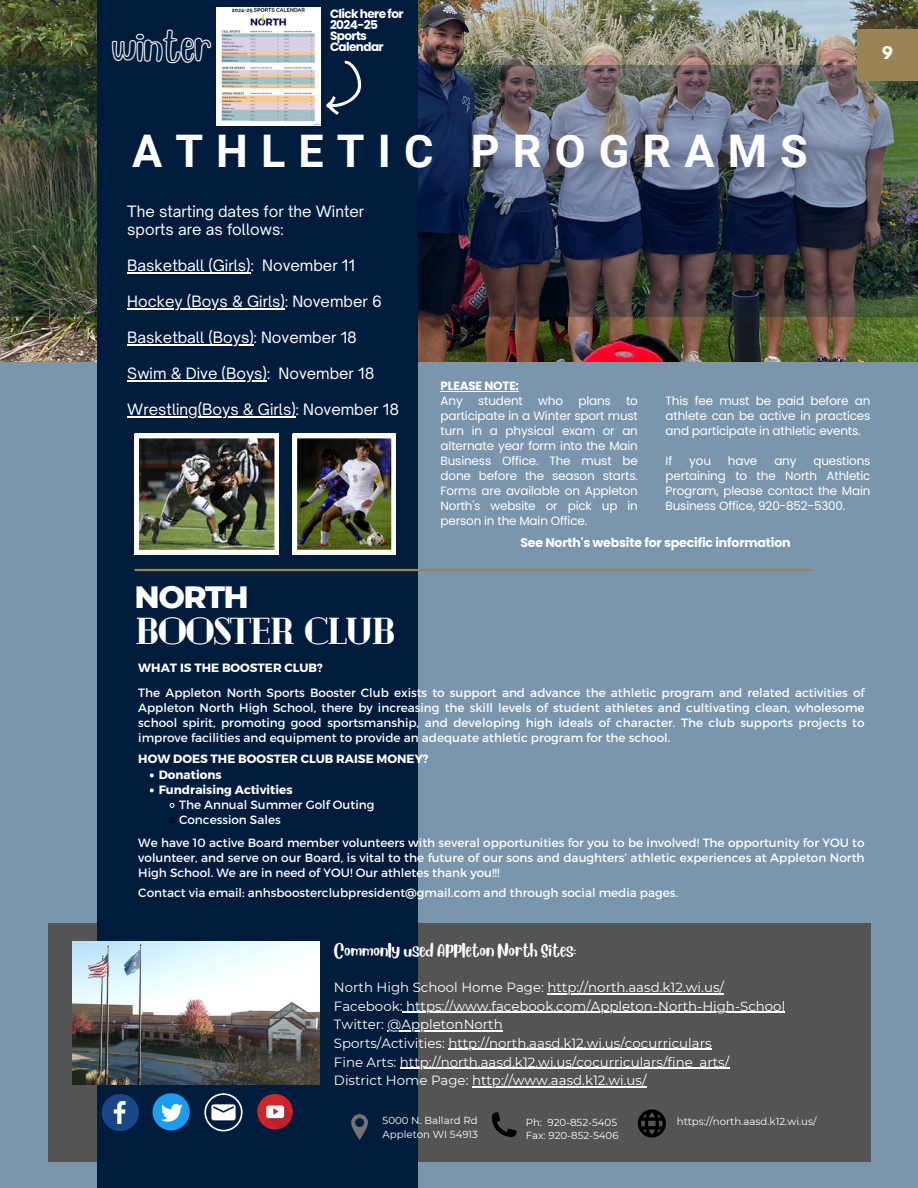
<style>
.page{position:relative;width:918px;height:1188px;background:#7a96ac}
.page>*{position:absolute;margin:0;border:0;box-sizing:border-box;transform-origin:0 0}
.t1{font:700 45px "Roboto";letter-spacing:.29em;color:#fff}
.t2{font:900 37.5px "Cheque";letter-spacing:-.05em;color:#fff}
.t3{font:800 31.5px "Montserrat";letter-spacing:-.05em;color:#fff}
.t4{font:31.2px "Blueberry Outline";letter-spacing:-.015em;color:#fff}
.t5{font:700 15.45px "League Spartan";color:#fff}
.t6{font:15px/18px "Open Sauce One";color:#fff}
.t7{font:13.35px "Montserrat";color:#fff}
.t8{font:13.35px "Blueberry";color:#fff}
.t9{font:700 12.6px "Poppins";letter-spacing:-.015em;color:#fff}
.t10{font:12px/15px "Montserrat";color:#fff;text-align:justify}
.t11{font:12px/15px "Poppins";letter-spacing:-.015em;color:#fff;text-align:justify}
.t12{font:700 12px "Montserrat";color:#fff}
.t13{font:700 12px/11.1px "Poppins";letter-spacing:-.05em;color:#fff}
.t14{font:700 12px "Poppins";letter-spacing:-.015em;color:#fff}
.t15{font:10.2px "Montserrat";color:#fff}
</style>
<div class="page">
<img style="left:0;top:0;width:918px;height:362px">
<div style="left:48px;top:923px;width:822px;height:238px;background:#545454"></div>
<div style="left:98px;top:0;width:320px;height:1188px;background:#001c3d"></div>
<img style="left:0;top:65px;width:918px;height:252px">
<img style="left:72px;top:942px;width:248px;height:143px">
<svg style="left:102px;top:1094px;width:37px;height:37px"></svg>
<svg style="left:153px;top:1093px;width:37px;height:37px"></svg>
<div style="left:257px;top:1094px;width:36px;height:35px;background:#d42428;border-radius:50%"></div>
<svg style="left:262px;top:1099px;width:31px;height:31px"></svg>
<svg style="left:204px;top:1093px;width:39px;height:38px"></svg>
<hr style="left:547px;top:993px;width:177px;height:2px;background:#fff">
<hr style="left:403px;top:1012px;width:382px;height:1px;background:#fff">
<hr style="left:388px;top:1030px;width:115px;height:2px;background:#fff">
<hr style="left:448px;top:1049px;width:264px;height:1px;background:#fff">
<hr style="left:400px;top:1067px;width:329px;height:2px;background:#fff">
<hr style="left:472px;top:1086px;width:175px;height:1px;background:#fff">
<svg style="left:492px;top:1112px;width:25px;height:25px"></svg>
<svg style="left:638px;top:1109px;width:28px;height:29px"></svg>
<svg style="left:351px;top:1114px;width:17px;height:26px"></svg>
<hr style="left:135px;top:569px;width:677px;height:2px;background:#9b8454">
<div style="left:857px;top:30px;width:61px;height:51px;background:#9b8454"></div>
<svg style="left:326px;top:61px;width:35px;height:54px"></svg>
<img style="left:216px;top:7px;width:105px;height:118px">
<img style="left:135px;top:434px;width:144px;height:120px">
<img style="left:293px;top:434px;width:103px;height:120px">
<hr style="left:127px;top:272px;width:124px;height:1px;background:#fff">
<hr style="left:127px;top:308px;width:158px;height:1px;background:#fff">
<hr style="left:127px;top:344px;width:127px;height:1px;background:#fff">
<hr style="left:127px;top:380px;width:140px;height:1px;background:#fff">
<hr style="left:127px;top:416px;width:169px;height:1px;background:#fff">
<hr style="left:441px;top:391px;width:78px;height:1px;background:#fff">
<svg style="left:150px;top:773px;width:4px;height:4px"></svg>
<svg style="left:150px;top:788px;width:4px;height:4px"></svg>
<svg style="left:170px;top:803px;width:4px;height:5px"></svg>
<svg style="left:170px;top:818px;width:4px;height:5px"></svg>
<h2 class="t4" style="left:112px;top:24px;width:101px">WINTER</h2>
<p class="t13" style="left:330px;top:8px;width:75px">Click here for<br>2024-25<br>Sports<br>Calendar</p>
<h4 class="t5" style="left:882px;top:45px;width:12px">9</h4>
<p class="t1" style="left:132px;top:125px;width:677px">ATHLETIC PROGRAMS</p>
<p class="t6" style="left:127px;top:202px;width:239px">The starting dates for the Winter sports are as follows:</p>
<p class="t6" style="left:127px;top:256px;width:229px">Basketball (Girls): November 11</p>
<p class="t6" style="left:127px;top:292px;width:256px">Hockey (Boys &amp; Girls): November 6</p>
<p class="t6" style="left:127px;top:328px;width:231px">Basketball (Boys): November 18</p>
<p class="t6" style="left:127px;top:364px;width:249px">Swim &amp; Dive (Boys): November 18</p>
<p class="t6" style="left:127px;top:400px;width:273px">Wrestling(Boys &amp; Girls): November 18</p>
<p class="t3" style="left:135px;top:577px;width:116px">NORTH</p>
<p class="t2" style="left:135px;top:606px;width:263px">BOOSTER CLUB</p>
<p class="t14" style="left:441px;top:378px;width:80px">PLEASE NOTE:</p>
<p class="t11" style="left:441px;top:394px;width:24px">Any</p>
<p class="t11" style="left:478px;top:394px;width:46px">student</p>
<p class="t11" style="left:538px;top:394px;width:26px">who</p>
<p class="t11" style="left:578px;top:394px;width:34px">plans</p>
<p class="t11" style="left:441px;top:394px;width:199px;text-indent:185px">to participate in a Winter sport must turn in a physical exam or an alternate year form into the Main Business Office. The must be done before the season starts.<br>Forms are available on Appleton North's website or pick up in person in the Main Office.</p>
<p class="t11" style="left:666px;top:394px;width:206px">This fee must be paid before an athlete can be active in practices and participate in athletic events.</p>
<h5 class="t11" style="left:666px;top:454px;width:8px">If</h5>
<h5 class="t11" style="left:689px;top:454px;width:23px">you</h5>
<h5 class="t11" style="left:728px;top:454px;width:31px">have</h5>
<h5 class="t11" style="left:774px;top:454px;width:24px">any</h5>
<h5 class="t11" style="left:666px;top:454px;width:206px;text-indent:148px">questions pertaining to the North Athletic Program, please contact the Main Business Office, 920-852-5300.</h5>
<p class="t9" style="left:520px;top:534px;width:272px">See North's website for specific information</p>
<p class="t12" style="left:138px;top:660px;width:186px">WHAT IS THE BOOSTER CLUB?</p>
<p class="t10" style="left:138px;top:684px;width:728px">The Appleton North Sports Booster Club exists to support and advance the athletic program and related activities of Appleton North High School, there by increasing the skill levels of student athletes and cultivating clean, wholesome school spirit, promoting good sportsmanship, and developing high ideals of character. The club supports projects to improve facilities and equipment to provide an adequate athletic program for the school.</p>
<p class="t12" style="left:138px;top:751px;width:292px">HOW DOES THE BOOSTER CLUB RAISE MONEY?</p>
<p class="t12" style="left:159px;top:767px;width:64px">Donations</p>
<h6 class="t12" style="left:159px;top:782px;width:135px">Fundraising Activities</h6>
<h6 class="t10" style="left:179px;top:797px;width:197px">The Annual Summer Golf Outing</h6>
<p class="t10" style="left:179px;top:812px;width:103px">Concession Sales</p>
<p class="t10" style="left:138px;top:834px;width:728px">We have 10 active Board member volunteers with several opportunities for you to be involved! The opportunity for YOU to volunteer, and serve on our Board, is vital to the future of our sons and daughters’ athletic experiences at Appleton North High School. We are in need of YOU! Our athletes thank you!!!</p>
<p class="t10" style="left:138px;top:885px;width:541px">Contact via email: anhsboosterclubpresident@gmail.com and through social media pages.</p>
<h1 class="t8" style="left:334px;top:941px;width:244px">Commonly used Appleton North Sites:</h1>
<p class="t7" style="left:334px;top:980px;width:392px">North High School Home Page: http://north.aasd.k12.wi.us/</p>
<h3 class="t7" style="left:334px;top:998px;width:453px">Facebook: https://www.facebook.com/Appleton-North-High-School</h3>
<h5 class="t7" style="left:334px;top:1017px;width:170px">Twitter: @AppletonNorth</h5>
<p class="t7" style="left:334px;top:1035px;width:379px">Sports/Activities: http://north.aasd.k12.wi.us/cocurriculars</p>
<h4 class="t7" style="left:334px;top:1054px;width:397px">Fine Arts: http://north.aasd.k12.wi.us/cocurriculars/fine_arts/</h4>
<h4 class="t7" style="left:334px;top:1072px;width:314px">District Home Page: http://www.aasd.k12.wi.us/</h4>
<p class="t15" style="left:383px;top:1114px;width:97px">5000 N. Ballard Rd</p>
<p class="t15" style="left:677px;top:1115px;width:141px">https://north.aasd.k12.wi.us/</p>
<p class="t15" style="left:383px;top:1128px;width:97px">Appleton WI 54913</p>
<p class="t15" style="left:526px;top:1116px;width:93px">Ph: 920-852-5405</p>
<p class="t15" style="left:526px;top:1130px;width:94px">Fax: 920-852-5406</p>
</div>
